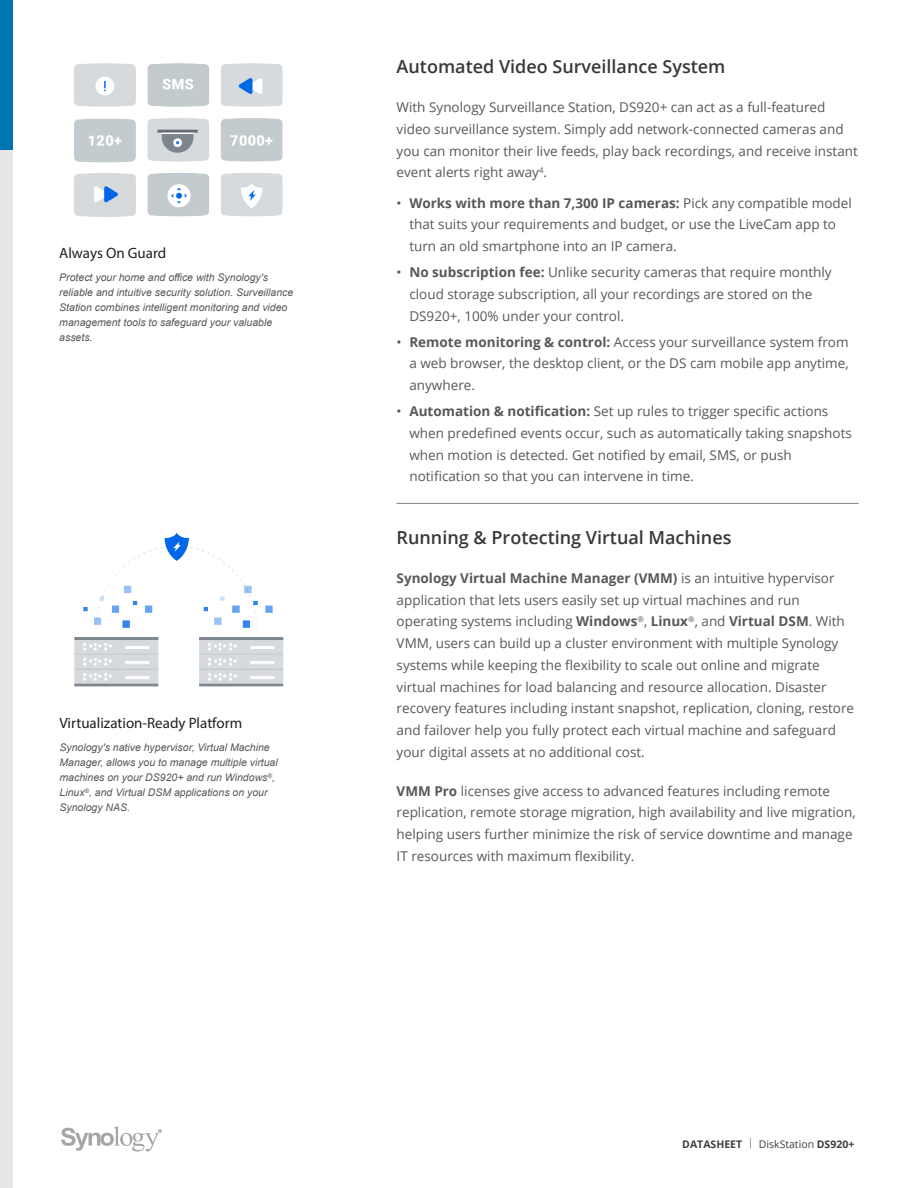
<style>
.page{position:relative;width:918px;height:1188px;background:#fff}
.page>*{position:absolute;margin:0;border:0;box-sizing:border-box;transform-origin:0 0}
.Chapter_Title{font:600 18px "Open Sans";color:#383839}
.Graphic_Title{font:15px "Myriad Pro";color:#231f20}
.Body_Content{font:13.5px/21.8px "Open Sans";color:#57585a}
.Graphic_Text{font:italic 10.5px/15px "Arial";color:#57585a}
.t1{font:700 10.5px "Open Sans";color:#3e3e3f}
.s1{font-weight:700}
.s2{font-weight:300}
.s3{font-weight:400}
</style>
<div class="page">
<div style="left:0;top:0;width:13px;height:150px;background:#0075b4"></div>
<svg style="left:61px;top:1126px;width:101px;height:26px"></svg>
<hr style="left:397px;top:503px;width:461px;height:1px;background:#808285">
<div style="left:0;top:150px;width:13px;height:1038px;background:#e6e7e9"></div>
<img style="left:74px;top:63px;width:209px;height:154px">
<img style="left:74px;top:533px;width:210px;height:154px">
<p class="Graphic_Title" style="left:59px;top:244px;width:109px">Always On Guard</p>
<p class="Graphic_Text" style="left:59px;top:270px;width:236px">Protect your home and office with Synology's reliable and intuitive security solution. Surveillance Station combines intelligent monitoring and video management tools to safeguard your valuable assets.</p>
<p class="Graphic_Title" style="left:60px;top:713px;width:184px">Virtualization-Ready Platform</p>
<p class="Graphic_Text" style="left:60px;top:740px;width:220px">Synology's native hypervisor, Virtual Machine Manager, allows you to manage multiple virtual machines on your DS920+ and run Windows<sup>®</sup>, Linux<sup>®</sup>, and Virtual DSM applications on your Synology NAS.</p>
<p class="Chapter_Title" style="left:397px;top:54px;width:330px">Automated Video Surveillance System</p>
<p class="Body_Content" style="left:397px;top:96px;width:463px">With Synology Surveillance Station, DS920+ can act as a full-featured video surveillance system. Simply add network-connected cameras and you can monitor their live feeds, play back recordings, and receive instant event alerts right away<sup>4</sup>.</p>
<p class="Body_Content" style="left:409px;top:191px;width:444px;text-indent:-13px">• <span class="s1">Works with more than 7,300 IP cameras:</span> Pick any compatible model that suits your requirements and budget, or use the LiveCam app to turn an old smartphone into an IP camera.</p>
<p class="Body_Content" style="left:409px;top:261px;width:424px;text-indent:-13px">• <span class="s1">No subscription fee:</span> Unlike security cameras that require monthly cloud storage subscription, all your recordings are stored on the<br>DS920+, 100% under your control.</p>
<p class="Body_Content" style="left:409px;top:330px;width:441px;text-align:justify;text-indent:-13px">• <span class="s1">Remote monitoring &amp; control:</span> Access your surveillance system from a web browser, the desktop client, or the DS cam mobile app anytime, anywhere.</p>
<p class="Body_Content" style="left:409px;top:400px;width:444px;text-indent:-13px">• <span class="s1">Automation &amp; notification:</span> Set up rules to trigger specific actions when predefined events occur, such as automatically taking snapshots when motion is detected. Get notified by email, SMS, or push notification so that you can intervene in time.</p>
<p class="Chapter_Title" style="left:397px;top:525px;width:336px">Running &amp; Protecting Virtual Machines</p>
<p class="Body_Content" style="left:397px;top:567px;width:459px"><span class="s1">Synology Virtual Machine Manager (VMM)</span> is an intuitive hypervisor application that lets users easily set up virtual machines and run operating systems including <span class="s1">Windows</span><sup>®</sup>, <span class="s1">Linux</span><sup>®</sup>, and <span class="s1">Virtual DSM</span>. With VMM, users can build up a cluster environment with multiple Synology systems while keeping the flexibility to scale out online and migrate virtual machines for load balancing and resource allocation. Disaster recovery features including instant snapshot, replication, cloning, restore and failover help you fully protect each virtual machine and safeguard your digital assets at no additional cost.</p>
<p class="Body_Content" style="left:397px;top:780px;width:461px"><span class="s1">VMM Pro</span> licenses give access to advanced features including remote replication, remote storage migration, high availability and live migration, helping users further minimize the risk of service downtime and manage IT resources with maximum flexibility.</p>
<p class="t1" style="left:682px;top:1136px;width:174px">DATASHEET <span class="s2">|</span> <span class="s3">DiskStation</span> DS920+</p>
</div>
